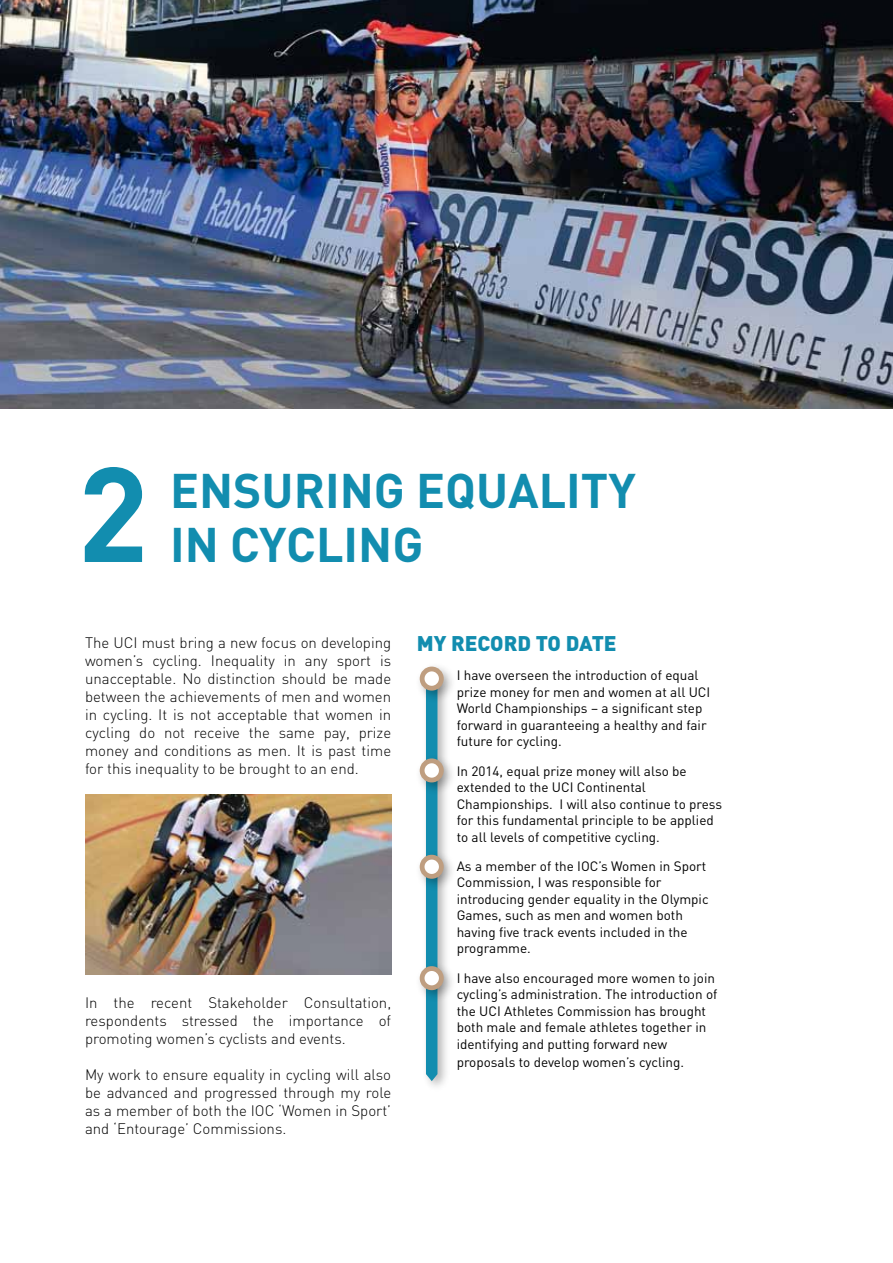
<style>
.page{position:relative;width:893px;height:1263px;background:#fff}
.page>*{position:absolute;margin:0;border:0;box-sizing:border-box;transform-origin:0 0}
.t1{font:700 132.3px "DIN";color:#128daf}
.t2{font:700 48px "DIN";color:#128daf}
.t3{font:900 21px "DIN";color:#128daf}
.t4{font:300 15px/18px "DIN";color:#000;text-align:justify}
.t5{font:13.5px/16.5px "DIN";color:#000}
</style>
<div class="page">
<img style="left:0;top:0;width:893px;height:408px">
<div style="left:421px;top:672px;width:30px;height:421px;background:#000;opacity:.3"></div>
<svg style="left:424px;top:703px;width:15px;height:380px;background:#45a2bb"></svg>
<div style="left:415px;top:662px;width:42px;height:41px;background:#000;opacity:.3"></div>
<div style="left:422px;top:669px;width:19px;height:19px;background:#fff;border-radius:50%"></div>
<div style="left:420px;top:667px;width:24px;height:24px;border:5px solid #bf9e80;border-radius:50%"></div>
<div style="left:415px;top:754px;width:42px;height:41px;background:#000;opacity:.3"></div>
<div style="left:422px;top:761px;width:19px;height:19px;background:#fff;border-radius:50%"></div>
<div style="left:420px;top:758px;width:24px;height:24px;border:5px solid #bf9e80;border-radius:50%"></div>
<div style="left:415px;top:850px;width:42px;height:42px;background:#000;opacity:.3"></div>
<div style="left:422px;top:857px;width:19px;height:19px;background:#fff;border-radius:50%"></div>
<div style="left:420px;top:855px;width:24px;height:24px;border:5px solid #bf9e80;border-radius:50%"></div>
<div style="left:415px;top:961px;width:42px;height:42px;background:#000;opacity:.3"></div>
<div style="left:422px;top:968px;width:19px;height:20px;background:#fff;border-radius:50%"></div>
<div style="left:420px;top:966px;width:24px;height:24px;border:5px solid #bf9e80;border-radius:50%"></div>
<img style="left:85px;top:794px;width:306px;height:181px">
<h1 class="t1" style="left:77px;top:428px;width:73px">2</h1>
<h2 class="t2" style="left:170px;top:459px;width:467px">ENSURI NG EQUALITY</h2>
<h2 class="t2" style="left:170px;top:513px;width:255px">IN CYCLING</h2>
<p class="t4" style="left:85px;top:633px;width:308px">The UCI must bring a new focus on developing women’s cycling. Inequality in any sport is unacceptable. No distinction should be made between the achievements of men and women in cycling. It is not acceptable that women in cycling do not receive the same pay, prize money and conditions as men. It is past time for this inequality to be brought to an end.</p>
<p class="t4" style="left:85px;top:993px;width:308px">In the recent Stakeholder Consultation, respondents stressed the importance of promoting women’s cyclists and events.</p>
<p class="t4" style="left:85px;top:1065px;width:308px">My work to ensure equality in cycling will also be advanced and progressed through my role as a member of both the IOC ‘Women in Sport’ and ‘Entourage’ Commissions.</p>
<h3 class="t3" style="left:417px;top:629px;width:201px">MY RECORD TO DATE</h3>
<p class="t5" style="left:457px;top:667px;width:252px">I have overseen the introduction of equal prize money for men and women at all UCI World Championships – a significant step forward in guaranteeing a healthy and fair future for cycling.</p>
<p class="t5" style="left:457px;top:762px;width:267px">I n 2014, equal prize money will also be extended to the UCI Continental Championships. I will also continue to press for this fundamental principle to be applied to all levels of competitive cycling.</p>
<p class="t5" style="left:457px;top:857px;width:253px">As a member of the IOC’s Women in Sport Commission, I was responsible for introducing gender equality in the Olympic Games, such as men and women both having five track events included in the programme.</p>
<p class="t5" style="left:457px;top:969px;width:262px">I have also encouraged more women to join cycling’s administration. The introduction of the UCI Athletes Commission has brought both male and female athletes together in identifying and putting forward new</p>
<p class="t5" style="left:457px;top:1053px;width:229px">proposals to develop women’s cycling.</p>
</div>
